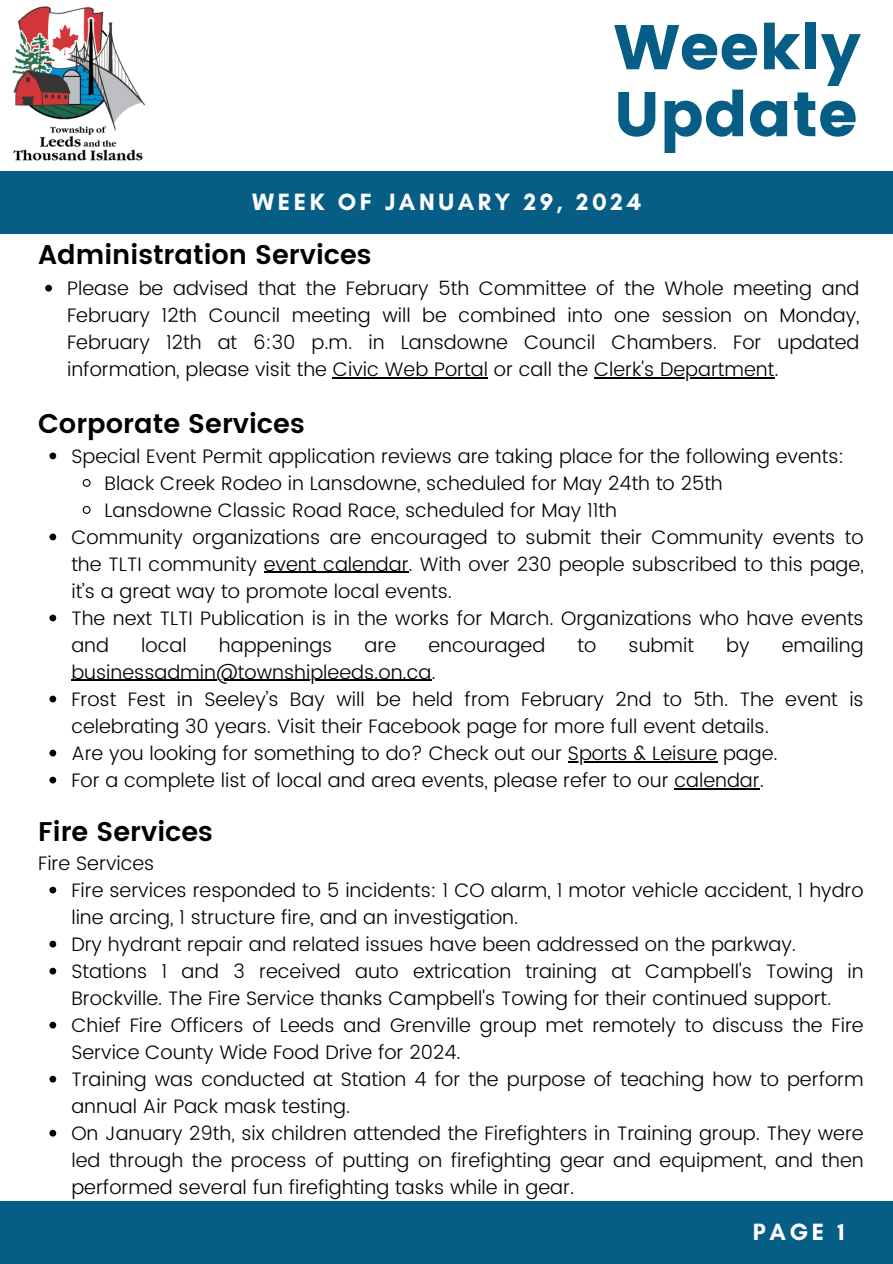
<style>
.page{position:relative;width:893px;height:1264px;background:#fff}
.page>*{position:absolute;margin:0;border:0;box-sizing:border-box;transform-origin:0 0}
.t1{font:63px "Poppins";color:#065d85}
.t2{font:600 27px "Poppins";color:#000}
.t3{font:700 24px "Glacial Indifference";letter-spacing:.15em;color:#fff}
.t4{font:300 19.5px/27px "Poppins";color:#000}
</style>
<div class="page">
<div style="left:0;top:172px;width:892px;height:62px;background:#065d85"></div>
<div style="left:0;top:1201px;width:892px;height:62px;background:#065d85"></div>
<img style="left:0;top:6px;width:155px;height:166px">
<svg style="left:49px;top:452px;width:7px;height:7px"></svg>
<svg style="left:82px;top:479px;width:9px;height:8px"></svg>
<svg style="left:82px;top:506px;width:9px;height:8px"></svg>
<svg style="left:49px;top:533px;width:7px;height:7px"></svg>
<hr style="left:264px;top:572px;width:144px;height:1px;background:#000">
<svg style="left:49px;top:614px;width:7px;height:7px"></svg>
<hr style="left:71px;top:680px;width:360px;height:1px;background:#000">
<svg style="left:49px;top:695px;width:7px;height:7px"></svg>
<svg style="left:49px;top:749px;width:7px;height:7px"></svg>
<hr style="left:568px;top:761px;width:149px;height:1px;background:#000">
<svg style="left:49px;top:776px;width:7px;height:7px"></svg>
<hr style="left:674px;top:788px;width:85px;height:1px;background:#000">
<svg style="left:49px;top:886px;width:7px;height:7px"></svg>
<svg style="left:49px;top:940px;width:7px;height:7px"></svg>
<svg style="left:49px;top:967px;width:7px;height:7px"></svg>
<svg style="left:49px;top:1021px;width:7px;height:7px"></svg>
<svg style="left:49px;top:1075px;width:7px;height:7px"></svg>
<svg style="left:49px;top:1129px;width:7px;height:7px"></svg>
<svg style="left:45px;top:285px;width:7px;height:6px"></svg>
<hr style="left:333px;top:377px;width:155px;height:1px;background:#000">
<hr style="left:594px;top:377px;width:180px;height:1px;background:#000">
<h1 class="t1" style="left:613px;top:11px;width:249px">Weekly</h1>
<h1 class="t1" style="left:613px;top:78px;width:245px">Update</h1>
<p class="t3" style="left:252px;top:187px;width:390px">WEEK OF JANUARY 29, 2024</p>
<p class="t2" style="left:38px;top:239px;width:335px">Administration Services</p>
<p class="t4" style="left:67px;top:275px;width:793px;text-align:justify">Please be advised that the February 5th Committee of the Whole meeting and February 12th Council meeting will be combined into one session on Monday, February 12th at 6:30 p.m. in Lansdowne Council Chambers. For updated information, please visit the Civic Web Portal or call the Clerk's Department.</p>
<p class="t2" style="left:38px;top:408px;width:268px">Corporate Services</p>
<h2 class="t4" style="left:71px;top:442px;width:774px">Special Event Permit application reviews are taking place for the following events:</h2>
<p class="t4" style="left:104px;top:469px;width:619px">Black Creek Rodeo in Lansdowne, scheduled for May 24th to 25th</p>
<p class="t4" style="left:104px;top:496px;width:514px">Lansdowne Classic Road Race, scheduled for May 11th</p>
<h2 class="t4" style="left:71px;top:523px;width:793px;text-align:justify">Community organizations are encouraged to submit their Community events to the TLTI community event calendar. With over 230 people subscribed to this page, it’s a great way to promote local events.</h2>
<p class="t4" style="left:71px;top:604px;width:793px">The next TLTI Publication is in the works for March. Organizations who have events and</p>
<p class="t4" style="left:141px;top:631px;width:47px">local</p>
<p class="t4" style="left:219px;top:631px;width:115px">happenings</p>
<p class="t4" style="left:364px;top:631px;width:33px">are</p>
<p class="t4" style="left:428px;top:631px;width:118px">encouraged</p>
<p class="t4" style="left:577px;top:631px;width:20px">to</p>
<p class="t4" style="left:628px;top:631px;width:67px">submit</p>
<p class="t4" style="left:726px;top:631px;width:25px">by</p>
<p class="t4" style="left:781px;top:631px;width:83px">emailing</p>
<p class="t4" style="left:71px;top:658px;width:793px">businessadmin@townshipleeds.on.ca.<br>Frost Fest in Seeley’s Bay will be held from February 2nd to 5th. The event is celebrating 30 years. Visit their Facebook page for more full event details.</p>
<p class="t4" style="left:71px;top:739px;width:708px">Are you looking for something to do? Check out our Sports &amp; Leisure page.</p>
<p class="t4" style="left:71px;top:766px;width:694px">For a complete list of local and area events, please refer to our calendar.</p>
<p class="t2" style="left:38px;top:815px;width:176px">Fire Services</p>
<h2 class="t4" style="left:38px;top:849px;width:118px">Fire Services</h2>
<p class="t4" style="left:71px;top:876px;width:793px">Fire services responded to 5 incidents: 1 CO alarm, 1 motor vehicle accident, 1 hydro line arcing, 1 structure fire, and an investigation.</p>
<p class="t4" style="left:71px;top:930px;width:726px">Dry hydrant repair and related issues have been addressed on the parkway.</p>
<p class="t4" style="left:71px;top:957px;width:793px">Stations 1 and 3 received auto extrication training at Campbell's Towing in<br>Brockville. The Fire Service thanks Campbell's Towing for their continued support.</p>
<p class="t4" style="left:71px;top:1011px;width:793px">Chief Fire Officers of Leeds and Grenville group met remotely to discuss the Fire<br>Service County Wide Food Drive for 2024.</p>
<p class="t4" style="left:71px;top:1065px;width:793px">Training was conducted at Station 4 for the purpose of teaching how to perform annual Air Pack mask testing.</p>
<p class="t4" style="left:71px;top:1119px;width:793px;text-align:justify">On January 29th, six children attended the Firefighters in Training group. They were led through the process of putting on firefighting gear and equipment, and then performed several fun firefighting tasks while in gear.</p>
<h3 class="t3" style="left:752px;top:1216px;width:93px">PAGE 1</h3>
</div>
